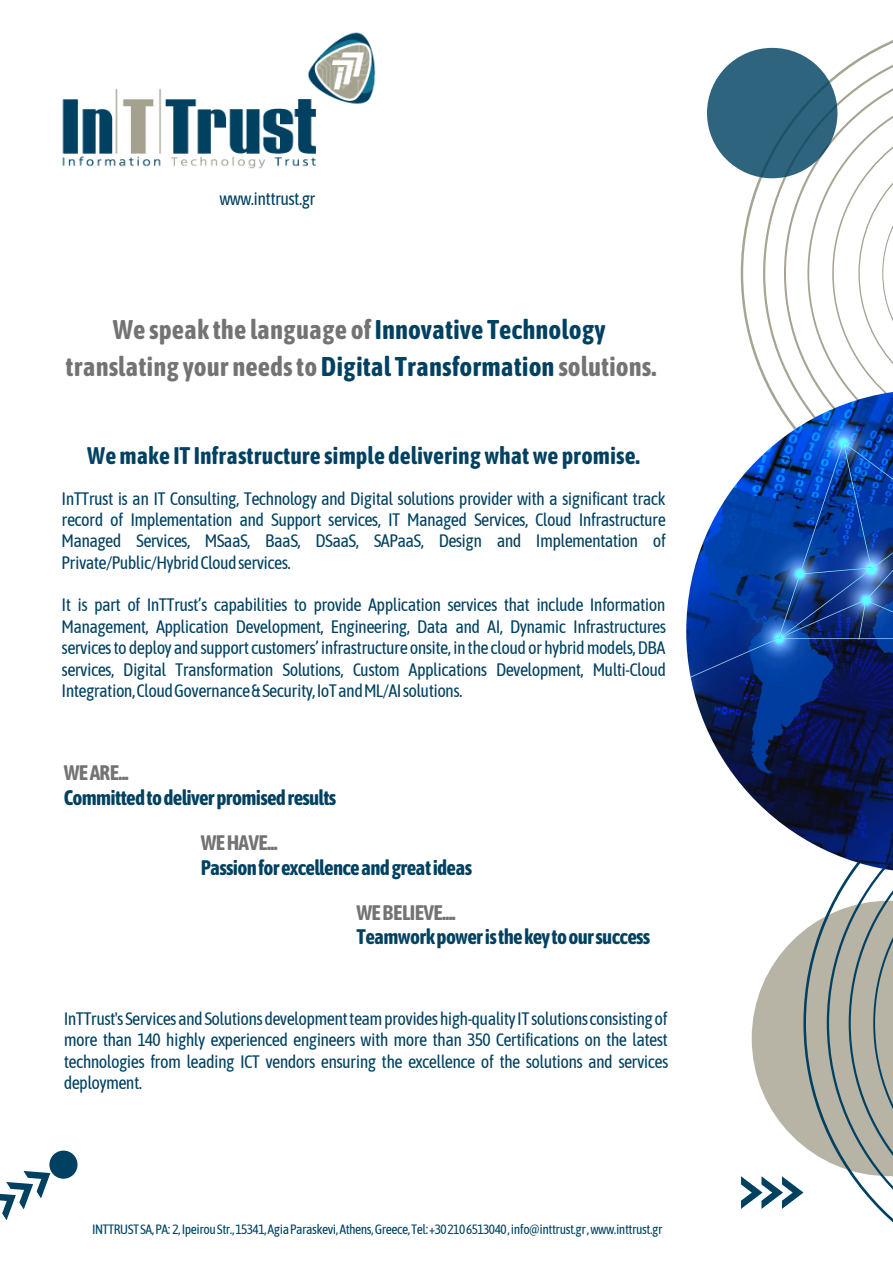
<style>
.page{position:relative;width:893px;height:1264px;background:#fff}
.page>*{position:absolute;margin:0;border:0;box-sizing:border-box;transform-origin:0 0}
.t1{font:700 27px/37px "Asap Condensed";color:#737373;text-align:center}
.t2{font:700 24px "Asap Condensed";color:#004161}
.t3{font:700 21px "Asap Condensed";letter-spacing:-.035em;color:#004161}
.t4{font:700 21px "Asap Condensed";letter-spacing:-.035em;color:#737373}
.t5{font:18px/21.3px "Asap Condensed";letter-spacing:-.035em;color:#004161;text-align:justify}
.t6{font:13.5px "Asap Condensed";letter-spacing:-.035em;color:#004161}
.s1{color:#004161}
</style>
<div class="page">
<svg style="left:740px;top:40px;width:152px;height:338px"></svg>
<svg style="left:763px;top:41px;width:129px;height:348px"></svg>
<img style="left:686px;top:389px;width:206px;height:396px">
<div style="left:707px;top:48px;width:130px;height:130px;background:#2f647e;border-radius:50%"></div>
<img style="left:62px;top:32px;width:314px;height:137px">
<svg style="left:741px;top:756px;width:151px;height:466px"></svg>
<svg style="left:0;top:1168px;width:59px;height:52px"></svg>
<div style="left:49px;top:1150px;width:28px;height:28px;background:#004161;border-radius:50%"></div>
<p class="t5" style="left:219px;top:188px;width:98px">www.inttrust.gr</p>
<h1 class="t1" style="left:66px;top:311px;width:592px">We speak the language of<span class="s1">Innovative Technology </span>translating your needsto<span class="s1">Digital Transformation</span> solutions.</h1>
<h2 class="t2" style="left:87px;top:442px;width:554px">Wemake IT Infrastructure simple deliveringwhatwe promise.</h2>
<p class="t5" style="left:62px;top:487px;width:605px">InTTrust is an IT Consulting, Technology and Digital solutions provider with a significant track record of Implementation and Support services, IT Managed Services, Cloud Infrastructure Managed Services, MSaaS, BaaS, DSaaS, SAPaaS, Design and Implementation of Private/Public/HybridCloudservices.</p>
<p class="t5" style="left:62px;top:594px;width:606px">It is part of InTTrust’s capabilities to provide Application services that include Information Management, Application Development, Engineering, Data and AI, Dynamic Infrastructures servicestodeployandsupport customers’infrastructureonsite,inthecloudorhybridmodels,DBA services, Digital Transformation Solutions, Custom Applications Development, Multi-Cloud Integration,CloudGovernance&amp;Security,IoTandML/AIsolutions.</p>
<p class="t4" style="left:64px;top:760px;width:67px">WEARE...</p>
<p class="t3" style="left:64px;top:785px;width:274px">Committedtodeliverpromisedresults</p>
<p class="t4" style="left:201px;top:830px;width:78px">WEHAVE...</p>
<p class="t3" style="left:201px;top:855px;width:273px">Passionforexcellenceandgreatideas</p>
<p class="t4" style="left:356px;top:900px;width:101px">WEBELIEVE....</p>
<p class="t3" style="left:356px;top:924px;width:295px">Teamworkpoweristhekeytooursuccess</p>
<p class="t5" style="left:64px;top:1007px;width:606px">InTTrust'sServicesandSolutionsdevelopmentteamprovideshigh-qualityITsolutionsconsistingof more than 140 highly experienced engineers with more than 350 Certifications on the latest technologies from leading ICT vendors ensuring the excellence of the solutions and services deployment.</p>
<p class="t6" style="left:92px;top:1221px;width:572px">INTTRUSTSA,PA: 2,IpeirouStr.,15341,AgiaParaskevi,Athens,Greece,Tel:+302106513040,info@inttrust.gr,www.inttrust.gr</p>
</div>
